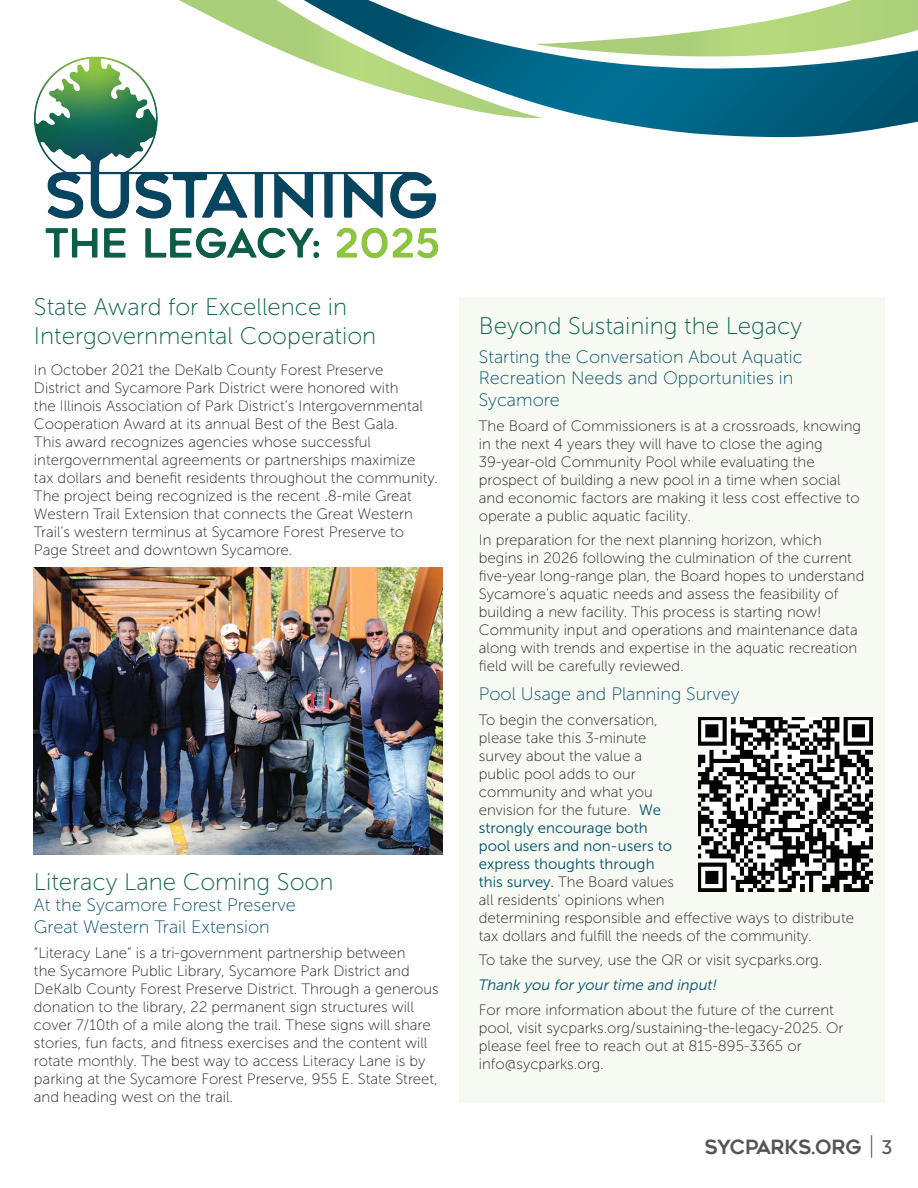
<style>
.page{position:relative;width:918px;height:1188px;background:#fff}
.page>*{position:absolute;margin:0;border:0;box-sizing:border-box;transform-origin:0 0}
.t1{font:24px/28.8px "Museo Sans 100";color:#07604b}
.t2{font:19.5px "Geometos Rounded";letter-spacing:-.04em;color:#545557}
.t3{font:18px/21.6px "Museo Sans 100";color:#004f6b}
.t4{font:15px/18px "Museo Sans 100";color:#231f20}
.t5{font:15px/18px "Museo Sans 300";color:#004f6b}
.t6{font:italic 15px "Museo Sans 300";color:#004f6b}
.s1{font-family:"Museo Sans 300";color:#004f6b}
.s2{font-family:"Museo Sans 100";font-size:24px}
.s3{font-family:"Museo Sans 500"}
</style>
<div class="page">
<div style="left:459px;top:297px;width:425px;height:805px;background:#f6faf2"></div>
<svg style="left:543px;top:58px;width:375px;height:79px"></svg>
<svg style="left:179px;top:0;width:364px;height:118px"></svg>
<svg style="left:537px;top:0;width:381px;height:58px"></svg>
<img style="left:33px;top:56px;width:406px;height:203px">
<img style="left:34px;top:567px;width:408px;height:287px">
<img style="left:698px;top:717px;width:175px;height:175px">
<h1 class="t1" style="left:34px;top:293px;width:344px">State Award for Excellence in<br>Intergovernmental Cooperation</h1>
<p class="t4" style="left:34px;top:361px;width:406px">In October 2021 the DeKalb County Forest Preserve<br>District and Sycamore Park District were honored with<br>the Illinois Association of Park District’s Intergovernmental Cooperation Award at its annual Best of the Best Gala.<br>This award recognizes agencies whose successful intergovernmental agreements or partnerships maximize tax dollars and benefit residents throughout the community.<br>The project being recognized is the recent .8-mile Great Western Trail Extension that connects the Great Western Trail’s western terminus at Sycamore Forest Preserve to Page Street and downtown Sycamore.</p>
<h1 class="t1" style="left:34px;top:867px;width:301px">Literacy Lane Coming Soon</h1>
<p class="t3" style="left:34px;top:895px;width:263px">At the Sycamore Forest Preserve<br>Great Western Trail Extension</p>
<p class="t4" style="left:34px;top:944px;width:406px">“Literacy Lane” is a tri-government partnership between<br>the Sycamore Public Library, Sycamore Park District and DeKalb County Forest Preserve District. Through a generous donation to the library, 22 permanent sign structures will cover 7/10th of a mile along the trail. These signs will share stories, fun facts, and fitness exercises and the content will rotate monthly. The best way to access Literacy Lane is by parking at the Sycamore Forest Preserve, 955 E. State Street, and heading west on the trail.</p>
<h1 class="t1" style="left:479px;top:312px;width:325px">Beyond Sustaining the Legacy</h1>
<p class="t3" style="left:479px;top:346px;width:325px">Starting the Conversation About Aquatic<br>Recreation Needs and Opportunities in<br>Sycamore</p>
<p class="t4" style="left:479px;top:417px;width:384px">The Board of Commissioners is at a crossroads, knowing in the next 4 years they will have to close the aging 39-year-old Community Pool while evaluating the prospect of building a new pool in a time when social and economic factors are making it less cost effective to operate a public aquatic facility.</p>
<p class="t4" style="left:479px;top:531px;width:387px">In preparation for the next planning horizon, which begins in 2026 following the culmination of the current five-year long-range plan, the Board hopes to understand Sycamore’s aquatic needs and assess the feasibility of building a new facility. This process is starting now!<br>Community input and operations and maintenance data along with trends and expertise in the aquatic recreation field will be carefully reviewed.</p>
<p class="t3" style="left:479px;top:683px;width:262px">Pool Usage and Planning Survey</p>
<p class="t4" style="left:479px;top:711px;width:184px">To begin the conversation, please take this 3-minute survey about the value a public pool adds to our community and what you envision for the future. <span class="s1">We</span></p>
<p class="t5" style="left:479px;top:818px;width:195px">strongly encourage both pool users and non-users to express thoughts through</p>
<p class="t4" style="left:479px;top:873px;width:377px"><span class="s1">this survey.</span> The Board values<br>all residents’ opinions when<br>determining responsible and effective ways to distribute tax dollars and fulfill the needs of the community.</p>
<p class="t4" style="left:479px;top:951px;width:345px">To take the survey, use the QR or visit sycparks.org.</p>
<p class="t6" style="left:479px;top:977px;width:240px">Thank you for your time and input!</p>
<p class="t4" style="left:479px;top:1001px;width:366px">For more information about the future of the current pool, visit sycparks.org/sustaining-the-legacy-2025. Or please feel free to reach out at 815-895-3365 or info@sycparks.org.</p>
<h2 class="t2" style="left:705px;top:1136px;width:189px">SYCPARKS.ORG <span class="s2">|</span> <span class="s3">3</span></h2>
</div>
